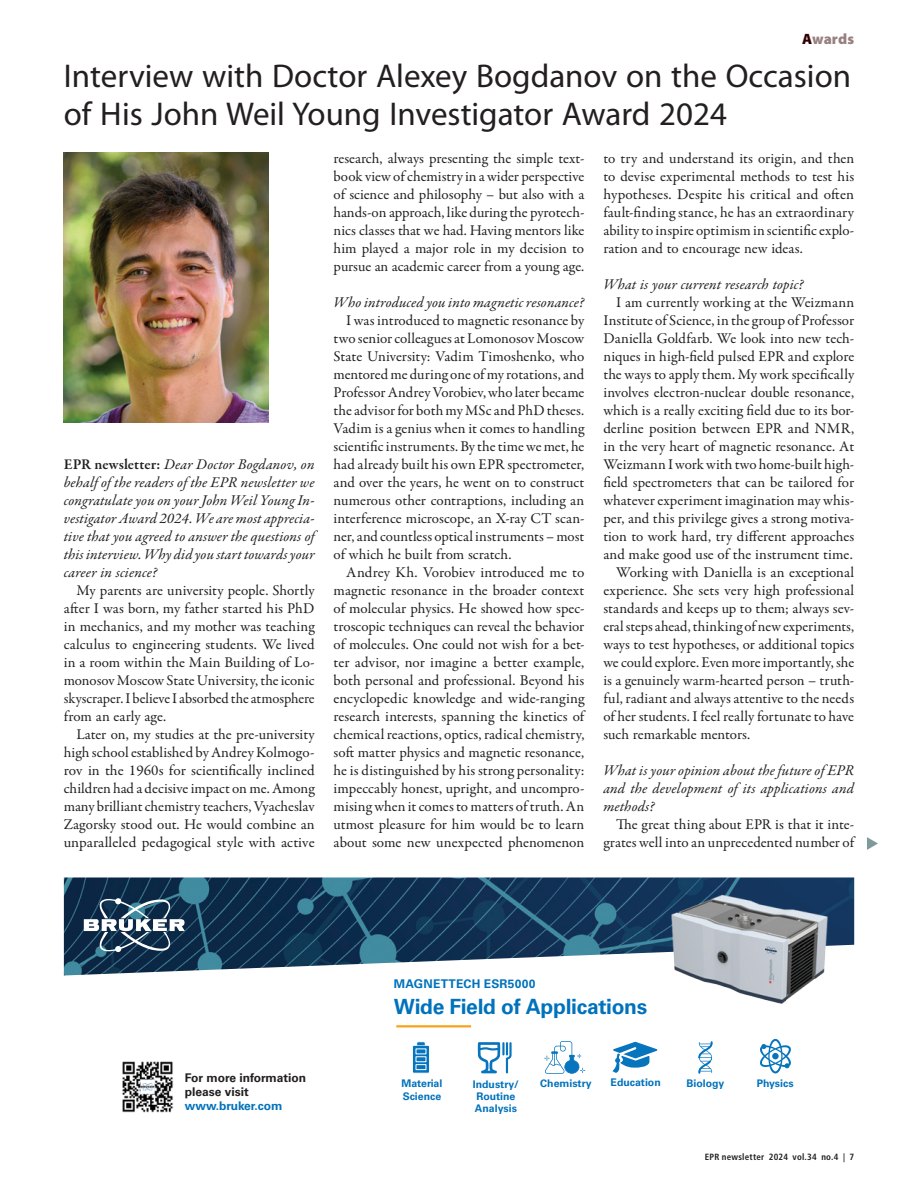
<style>
.page{position:relative;width:918px;height:1188px;background:#fff}
.page>*{position:absolute;margin:0;border:0;box-sizing:border-box;transform-origin:0 0}
.t1{font:33px/37.5px "Myriad Pro";color:#231f20}
.t2{font:700 21px "Univers LT Std";letter-spacing:-.015em;color:#0072bc}
.t3{font:15px/18px "Garamond Premr Pro";color:#231f20;text-align:justify}
.t4{font:italic 15px/18px "Garamond Premr Pro";letter-spacing:.005em;color:#231f20;text-align:justify}
.t5{font:900 15px "Myriad Pro";letter-spacing:.005em;color:#998080}
.t6{font:700 12px "Univers LT Std";letter-spacing:.015em;color:#0072bc}
.t7{font:700 12px/13.5px "Univers LT Std";color:#231f20}
.t8{font:700 10.5px/12px "Univers LT Std";color:#0072bc}
.t9{font:700 condensed 9px "Frutiger";letter-spacing:.025em;color:#231f20}
.s1{color:#300}
.s2{font-weight:600;font-style:normal}
</style>
<div class="page">
<img style="left:64px;top:877px;width:597px;height:99px">
<svg style="left:84px;top:895px;width:101px;height:59px"></svg>
<img style="left:661px;top:877px;width:193px;height:127px">
<hr style="left:396px;top:1025px;width:75px;height:2px;background:#f9a21c">
<svg style="left:412px;top:1045px;width:18px;height:28px"></svg>
<div style="left:412px;top:1045px;width:18px;height:29px;border:1px solid #fff"></div>
<svg style="left:416px;top:1041px;width:10px;height:5px"></svg>
<div style="left:416px;top:1065px;width:10px;height:5px;background:#0775bd"></div>
<div style="left:416px;top:1064px;width:10px;height:6px;border:1px solid #fff"></div>
<div style="left:416px;top:1057px;width:10px;height:5px;background:#0775bd"></div>
<div style="left:416px;top:1049px;width:10px;height:5px;background:#0775bd"></div>
<svg style="left:698px;top:1041px;width:15px;height:33px"></svg>
<svg style="left:544px;top:1041px;width:41px;height:33px"></svg>
<svg style="left:612px;top:1042px;width:46px;height:31px"></svg>
<svg style="left:760px;top:1039px;width:31px;height:35px"></svg>
<svg style="left:478px;top:1042px;width:34px;height:31px"></svg>
<img style="left:122px;top:1061px;width:52px;height:52px">
<img style="left:64px;top:153px;width:204px;height:270px">
<svg style="left:867px;top:837px;width:11px;height:13px"></svg>
<p class="t5" style="left:802px;top:29px;width:54px"><span class="s1">A</span>wards</p>
<h1 class="t1" style="left:64px;top:58px;width:789px">I nterview with Doctor Alexey Bogdanov on the Occasion of H is John Weil Young I nvestigator Award 2024</h1>
<p class="t3" style="left:603px;top:150px;width:252px">to try and understand its origin, and then to devise experimental methods to test his hypotheses. Despite his critical and often fault-finding stance, he has an extraordinary ability to inspire optimism in scientific explo&shy;ration and to encourage new ideas.</p>
<p class="t4" style="left:603px;top:276px;width:202px">What is your current research topic?</p>
<p class="t3" style="left:616px;top:294px;width:240px">I am currently working at the Weizmann</p>
<p class="t3" style="left:603px;top:312px;width:252px">Institute of Science, in the group of Professor</p>
<p class="t3" style="left:603px;top:330px;width:252px">Daniella Goldfarb. We look into new tech-</p>
<p class="t3" style="left:603px;top:348px;width:252px">niques in high-field pulsed EPR and explore</p>
<p class="t3" style="left:603px;top:366px;width:252px">the ways to apply them. My work specifically</p>
<p class="t3" style="left:603px;top:384px;width:252px">involves electron-nuclear double resonance,</p>
<p class="t3" style="left:603px;top:402px;width:252px">which is a really exciting field due to its bor-</p>
<p class="t3" style="left:603px;top:420px;width:252px">derline position between EPR and NMR,</p>
<p class="t3" style="left:603px;top:438px;width:252px">in the very heart of magnetic resonance. At</p>
<p class="t3" style="left:603px;top:456px;width:252px">Weizmann I work with two home-built high-</p>
<p class="t3" style="left:603px;top:474px;width:252px">field spectrometers that can be tailored for</p>
<p class="t3" style="left:603px;top:492px;width:252px">whatever experiment imagination may whis-</p>
<p class="t3" style="left:603px;top:510px;width:252px">per, and this privilege gives a strong motiva-</p>
<p class="t3" style="left:603px;top:528px;width:252px">tion to work hard, try different approaches</p>
<p class="t3" style="left:603px;top:546px;width:251px">and make good use of the instrument time.</p>
<p class="t3" style="left:616px;top:564px;width:240px">Working with Daniella is an exceptional</p>
<p class="t3" style="left:603px;top:582px;width:252px">experience. She sets very high professional</p>
<p class="t3" style="left:603px;top:600px;width:252px">standards and keeps up to them; always sev-</p>
<p class="t3" style="left:603px;top:618px;width:252px">eral steps ahead, thinking of new experiments,</p>
<p class="t3" style="left:603px;top:636px;width:252px">ways to test hypotheses, or additional topics</p>
<p class="t3" style="left:603px;top:654px;width:252px">we could explore. Even more importantly, she</p>
<p class="t3" style="left:603px;top:672px;width:252px">is a genuinely warm-hearted person – truth-</p>
<p class="t3" style="left:603px;top:690px;width:252px">ful, radiant and always attentive to the needs</p>
<p class="t3" style="left:603px;top:708px;width:252px">of her students. I feel really fortunate to have</p>
<p class="t3" style="left:603px;top:726px;width:148px">such remarkable mentors.</p>
<p class="t4" style="left:603px;top:762px;width:252px">What is your opinion about the future of EPR and the development of its applications and methods?</p>
<p class="t3" style="left:603px;top:816px;width:252px;text-align:right">The great thing about EPR is that it inte&shy;grates well into an unprecedented number of</p>
<p class="t3" style="left:334px;top:150px;width:252px">research, always presenting the simple text&shy;book view of chemistry in a wider perspective of science and philosophy – but also with a hands-on approach, like during the pyrotech&shy;nics classes that we had. Having mentors like him played a major role in my decision to pursue an academic career from a young age.</p>
<p class="t4" style="left:334px;top:294px;width:252px">Who introduced you into magnetic resonance?</p>
<p class="t3" style="left:334px;top:312px;width:252px;text-indent:13px">I was introduced to magnetic resonance by two senior colleagues at Lomonosov Moscow State University: Vadim Timoshenko, who mentored me during one of my rotations, and Professor Andrey Vorobiev, who later became the advisor for both my MSc and PhD theses.<br>Vadim is a genius when it comes to handling scientific instruments. By the time we met, he had already built his own EPR spectrometer, and over the years, he went on to construct numerous other contraptions, including an interference microscope, an X-ray CT scan&shy;ner, and countless optical instruments – most of which he built from scratch.</p>
<p class="t3" style="left:334px;top:564px;width:252px;text-indent:13px">Andrey Kh. Vorobiev introduced me to magnetic resonance in the broader context of molecular physics. He showed how spec&shy;troscopic techniques can reveal the behavior of molecules. One could not wish for a bet&shy;ter advisor, nor imagine a better example, both personal and professional. Beyond his encyclopedic knowledge and wide-ranging research interests, spanning the kinetics of chemical reactions, optics, radical chemistry, soft matter physics and magnetic resonance, he is distinguished by his strong personality: impeccably honest, upright, and uncompro&shy;mising when it comes to matters of truth. An utmost pleasure for him would be to learn about some new unexpected phenomenon</p>
<p class="t4" style="left:64px;top:456px;width:252px"><span class="s2">EPR newsletter:</span> Dear Doctor Bogdanov, on behalf of the readers of the EPR newsletter we congratulate you on your John Weil Young In&shy;vestigator Award 2024. We are most apprecia&shy;tive that you agreed to answer the questions of this interview. Why did you start towards your career in science?</p>
<p class="t3" style="left:64px;top:582px;width:252px;text-indent:13px">My parents are university people. Shortly after I was born, my father started his PhD in mechanics, and my mother was teaching calculus to engineering students. We lived in a room within the Main Building of Lo&shy;monosov Moscow State University, the iconic skyscraper. I believe I absorbed the atmosphere from an early age.</p>
<p class="t3" style="left:64px;top:726px;width:252px;text-indent:13px">Later on, my studies at the pre-university high school established by Andrey Kolmogo&shy;rov in the 1960s for scientifically inclined children had a decisive impact on me. Among many brilliant chemistry teachers, Vyacheslav Zagorsky stood out. He would combine an unparalleled pedagogical style with active</p>
<p class="t7" style="left:185px;top:1071px;width:123px">For more information please visit</p>
<p class="t6" style="left:185px;top:1099px;width:99px">www.bruker.com</p>
<p class="t6" style="left:394px;top:977px;width:143px">MAGNETTECH ESR5000</p>
<h2 class="t2" style="left:394px;top:994px;width:255px">Wide Field of Applications</h2>
<p class="t8" style="left:473px;top:1078px;width:48px">Industry/</p>
<p class="t8" style="left:611px;top:1077px;width:52px">Education</p>
<p class="t8" style="left:475px;top:1090px;width:44px">Routine<br>Analysis</p>
<p class="t8" style="left:402px;top:1077px;width:42px">Material</p>
<p class="t8" style="left:540px;top:1077px;width:53px">Chemistry</p>
<p class="t8" style="left:687px;top:1077px;width:39px">Biology</p>
<p class="t8" style="left:403px;top:1091px;width:40px">Science</p>
<p class="t8" style="left:757px;top:1077px;width:38px">Physics</p>
<p class="t9" style="left:705px;top:1151px;width:151px">EPR newsletter 2024 vol.34 no.4 | 7</p>
</div>
